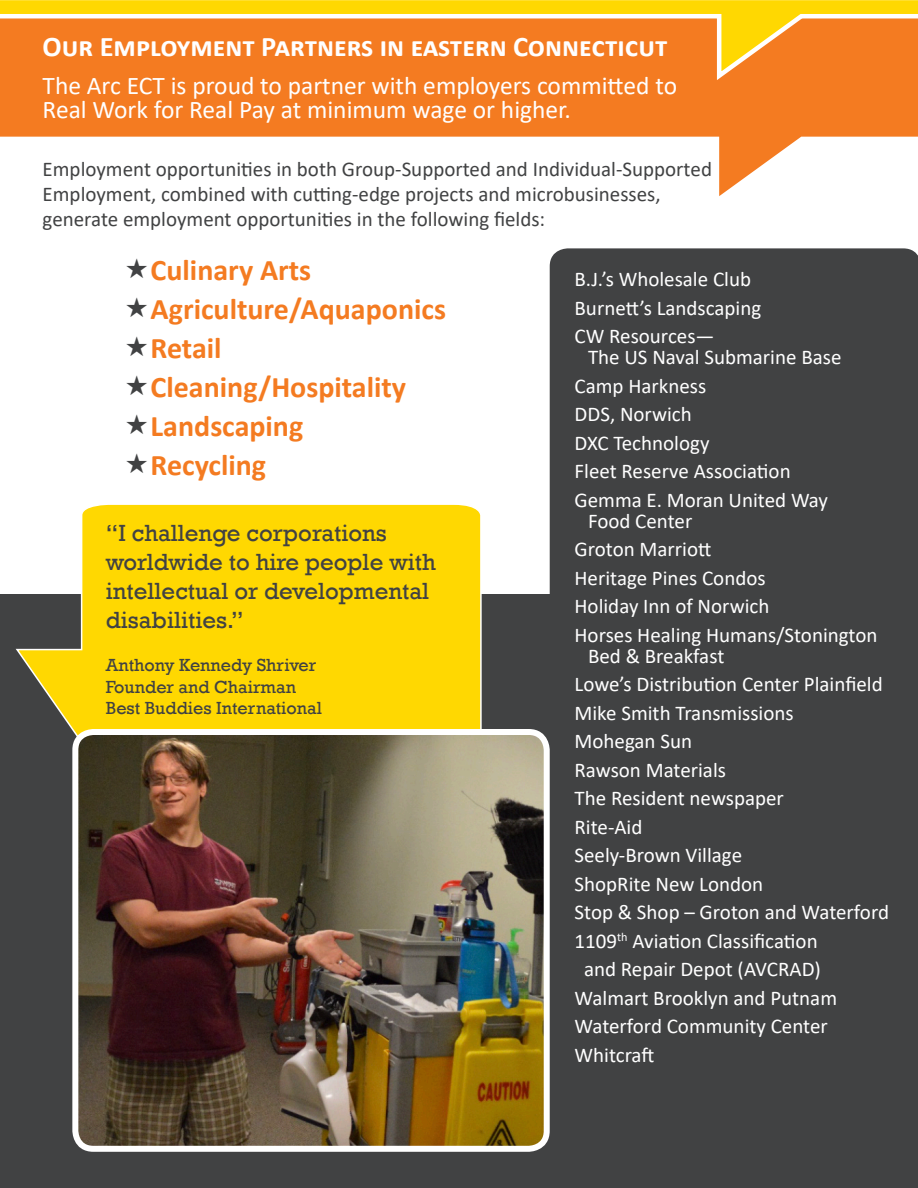
<style>
.page{position:relative;width:918px;height:1188px;background:#fff}
.page>*{position:absolute;margin:0;border:0;box-sizing:border-box;transform-origin:0 0}
.t1{font:700 30px "Calibri";color:#f47b21}
.t2{font:700 28.5px "Calibri";color:#fff}
.t3{font:25.5px/24px "Calibri";color:#fff}
.t4{font:24px/28.8px "Rockwell";color:#414243}
.t5{font:21px/28.5px "Calibri";color:#fff;text-align:center}
.t6{font:21px/25.2px "Calibri";color:#414243}
.t7{font:18px "Rockwell";color:#414243}
</style>
<div class="page">
<div style="left:0;top:594px;width:918px;height:594px;background:#414243"></div>
<div style="left:0;top:6px;width:918px;height:129px;background:#f47b21"></div>
<svg style="left:0;top:0;width:918px;height:80px"></svg>
<svg style="left:0;top:135px;width:918px;height:61px"></svg>
<div style="left:550px;top:248px;width:368px;height:346px;background:#414243"></div>
<svg style="left:16px;top:504px;width:466px;height:232px;background:#f3d116"></svg>
<img style="left:76px;top:733px;width:467px;height:412px">
<div style="left:72px;top:729px;width:478px;height:423px;border:6px solid #fff;border-radius:18px"></div>
<p class="t2" style="left:43px;top:27px;width:626px">Our Employment Partners in eastern Connecticut</p>
<p class="t3" style="left:43px;top:73px;width:636px">The Arc ECT is proud to partner with employers committed to<br>Real Work for Real Pay at minimum wage or higher.</p>
<p class="t6" style="left:43px;top:156px;width:671px">Employment opportunities in both Group-Supported and Individual-Supported<br>Employment, combined with cutting-edge projects and microbusinesses,</p>
<p class="t6" style="left:43px;top:206px;width:504px">generate employment opportunities in the following fields:</p>
<p class="t1" style="left:151px;top:249px;width:162px">Culinary Arts</p>
<p class="t1" style="left:151px;top:288px;width:297px">Agriculture/Aquaponics</p>
<p class="t1" style="left:151px;top:327px;width:73px">Retail</p>
<p class="t1" style="left:151px;top:366px;width:257px">Cleaning/Hospitality</p>
<p class="t1" style="left:151px;top:405px;width:154px">Landscaping</p>
<p class="t1" style="left:151px;top:444px;width:117px">Recycling</p>
<p class="t5" style="left:575px;top:265px;width:178px">B.J.’s Wholesale Club</p>
<p class="t5" style="left:575px;top:293px;width:188px">Burnett’s Landscaping</p>
<p class="t5" style="left:575px;top:322px;width:142px">CW Resources—</p>
<p class="t5" style="left:588px;top:343px;width:255px">The US Naval Submarine Base</p>
<p class="t5" style="left:575px;top:371px;width:133px">Camp Harkness</p>
<p class="t5" style="left:575px;top:400px;width:119px">DDS, Norwich</p>
<p class="t5" style="left:575px;top:428px;width:136px">DXC Technology</p>
<p class="t5" style="left:575px;top:457px;width:218px">Fleet Reserve Association</p>
<p class="t5" style="left:575px;top:485px;width:255px">Gemma E. Moran United Way</p>
<p class="t5" style="left:588px;top:506px;width:106px">Food Center</p>
<p class="t5" style="left:575px;top:535px;width:138px">Groton Marriott</p>
<p class="t5" style="left:575px;top:563px;width:193px">Heritage Pines Condos</p>
<p class="t5" style="left:575px;top:592px;width:196px">Holiday Inn of Norwich</p>
<p class="t5" style="left:575px;top:620px;width:304px">Horses Healing Humans/Stonington</p>
<p class="t5" style="left:588px;top:641px;width:138px">Bed &amp; Breakfast</p>
<p class="t5" style="left:575px;top:670px;width:310px">Lowe’s Distribution Center Plainfield</p>
<p class="t5" style="left:575px;top:698px;width:221px">Mike Smith Transmissions</p>
<p class="t5" style="left:575px;top:727px;width:119px">Mohegan Sun</p>
<p class="t5" style="left:575px;top:755px;width:153px">Rawson Materials</p>
<p class="t5" style="left:575px;top:784px;width:211px">The Resident newspaper</p>
<p class="t5" style="left:575px;top:812px;width:69px">Rite-Aid</p>
<p class="t5" style="left:575px;top:841px;width:169px">Seely-Brown Village</p>
<p class="t5" style="left:575px;top:869px;width:190px">ShopRite New London</p>
<p class="t5" style="left:575px;top:898px;width:316px">Stop &amp; Shop – Groton and Waterford</p>
<p class="t5" style="left:575px;top:926px;width:248px">1109<sup>th</sup> Aviation Classification and Repair Depot (AVCRAD)</p>
<p class="t5" style="left:575px;top:983px;width:264px">Walmart Brooklyn and Putnam</p>
<p class="t5" style="left:575px;top:1012px;width:255px">Waterford Community Center</p>
<p class="t5" style="left:575px;top:1040px;width:81px">Whitcraft</p>
<p class="t4" style="left:106px;top:519px;width:332px">“I challenge corporations worldwide to hire people with intellectual or developmental disabilities.”</p>
<p class="t7" style="left:106px;top:655px;width:212px">Anthony Kennedy Shriver</p>
<p class="t7" style="left:106px;top:676px;width:192px">Founder and Chairman</p>
<p class="t7" style="left:106px;top:698px;width:218px">Best Buddies International</p>
</div>
